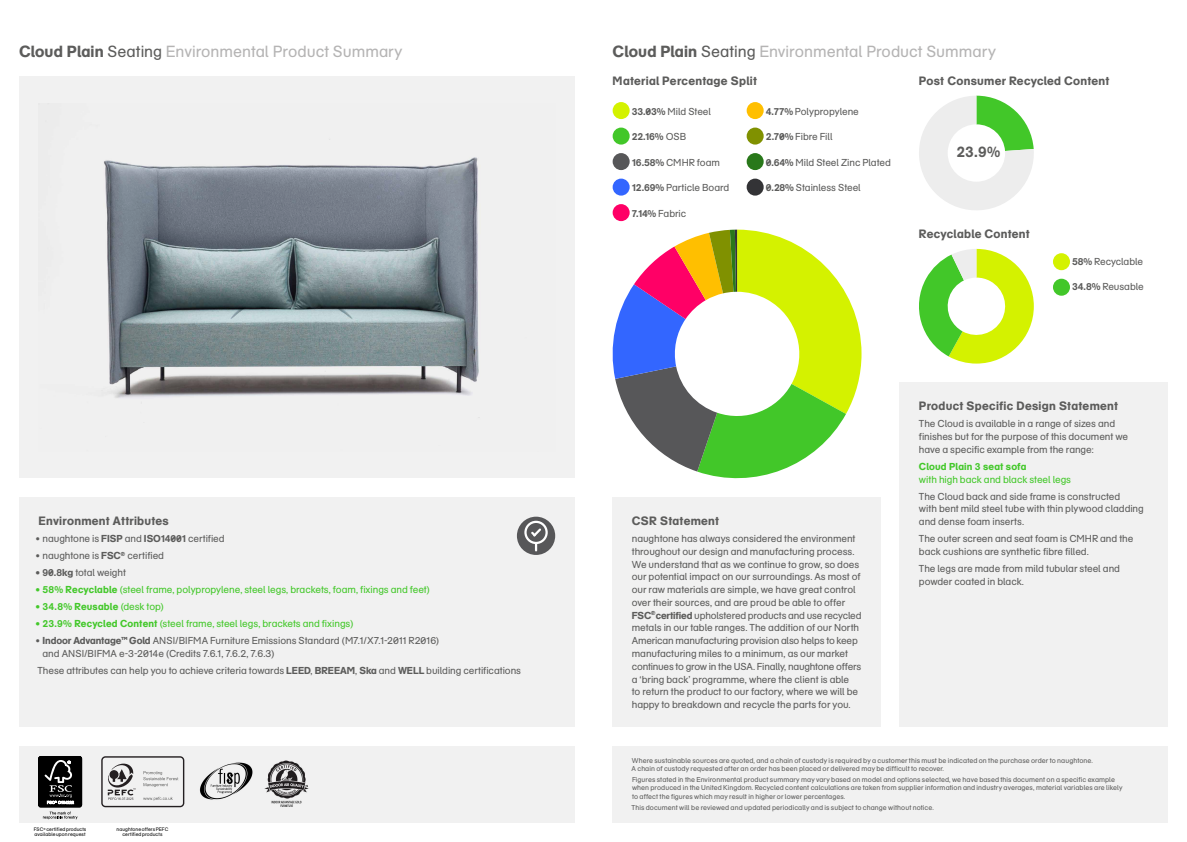
<style>
.page{position:relative;width:1187px;height:842px;background:#fff}
.page>*{position:absolute;margin:0;border:0;box-sizing:border-box;transform-origin:0 0}
.t1{font:16px "Naughtone";color:#b5b4b4}
.t2{font:700 15px "Naughtone";color:#5c5c5b}
.t3{font:700 12px "Naughtone";letter-spacing:.025em;color:#5c5c5b}
.t4{font:10px/12.8px "Naughtone";letter-spacing:-.005em;color:#5c5c5b}
.t5{font:10px "Naughtone";letter-spacing:-.005em;color:#43c82a}
.t6{font:700 10px "Naughtone";letter-spacing:.02em;color:#43c82a}
.t7{font:700 10px "Naughtone";color:#5c5c5b}
.t8{font:7px/8.5px "Naughtone";letter-spacing:.01em;color:#5c5c5b}
.t9{font:5px/5px "Naughtone";letter-spacing:.015em;color:#000}
.s1{font-weight:700;color:#5c5c5b}
.s2{color:#5c5c5b}
.s3{font-size:12px}
.s4{font-weight:700}
.s5{font-weight:700;font-size:12px}
.s6{font-weight:400}
</style>
<div class="page">
<div style="left:19px;top:497px;width:555px;height:230px;background:#f1f1f1"></div>
<div style="left:19px;top:77px;width:555px;height:401px;background:#f1f1f1"></div>
<div style="left:899px;top:383px;width:268px;height:344px;background:#f1f1f1"></div>
<img style="left:104px;top:139px;width:376px;height:279px">
<div style="left:517px;top:517px;width:38px;height:38px;background:#575759;border-radius:50%"></div>
<div style="left:524px;top:521px;width:23px;height:23px;border:2px solid #fff;border-radius:50%"></div>
<svg style="left:529px;top:526px;width:14px;height:24px"></svg>
<div style="left:612px;top:497px;width:268px;height:230px;background:#f1f1f1"></div>
<div style="left:612px;top:746px;width:555px;height:77px;background:#f1f1f1"></div>
<div style="left:612px;top:102px;width:17px;height:17px;background:#d4f200;border-radius:50%"></div>
<div style="left:612px;top:128px;width:17px;height:17px;background:#42c729;border-radius:50%"></div>
<div style="left:612px;top:153px;width:17px;height:17px;background:#575759;border-radius:50%"></div>
<div style="left:1052px;top:253px;width:17px;height:17px;background:#d4f200;border-radius:50%"></div>
<div style="left:1052px;top:279px;width:17px;height:17px;background:#42c729;border-radius:50%"></div>
<div style="left:612px;top:179px;width:17px;height:17px;background:#36f;border-radius:50%"></div>
<div style="left:612px;top:204px;width:17px;height:17px;background:#f06;border-radius:50%"></div>
<div style="left:746px;top:102px;width:17px;height:17px;background:#ffbf00;border-radius:50%"></div>
<div style="left:746px;top:128px;width:17px;height:17px;background:#809100;border-radius:50%"></div>
<div style="left:746px;top:153px;width:17px;height:17px;background:#29781a;border-radius:50%"></div>
<div style="left:746px;top:179px;width:17px;height:17px;background:#333336;border-radius:50%"></div>
<svg style="left:612px;top:230px;width:249px;height:249px"></svg>
<svg style="left:919px;top:96px;width:115px;height:114px"></svg>
<svg style="left:919px;top:249px;width:114px;height:115px"></svg>
<div style="left:19px;top:746px;width:555px;height:77px;background:#f1f1f1"></div>
<img style="left:199px;top:762px;width:54px;height:38px">
<img style="left:264px;top:760px;width:45px;height:47px">
<div style="left:39px;top:756px;width:43px;height:51px;background:#000;border-radius:2px"></div>
<div style="left:38px;top:756px;width:44px;height:51px;border:1px solid #000;border-radius:2px"></div>
<svg style="left:44px;top:760px;width:30px;height:44px"></svg>
<svg style="left:43px;top:812px;width:34px;height:7px"></svg>
<svg style="left:101px;top:756px;width:83px;height:51px"></svg>
<h1 class="t1" style="left:19px;top:42px;width:385px"><span class="s1">Cloud Plain</span> <span class="s2">Seating</span> Environmental Product Summary</h1>
<h1 class="t1" style="left:612px;top:42px;width:385px"><span class="s1">Cloud Plain</span> <span class="s2">Seating</span> Environmental Product Summary</h1>
<p class="t3" style="left:612px;top:74px;width:146px">Material Percentage Split</p>
<p class="t3" style="left:918px;top:74px;width:192px">Post Consumer Recycled Content</p>
<p class="t3" style="left:39px;top:514px;width:132px">Environment Attributes</p>
<p class="t4" style="left:36px;top:532px;width:190px"><span class="s3">•</span> naughtone is <span class="s4">FISP</span> and <span class="s4">ISO14001</span> certified</p>
<p class="t4" style="left:36px;top:549px;width:130px"><span class="s3">•</span> naughtone is <span class="s4">FSC</span><sup>®</sup> certified</p>
<p class="t4" style="left:36px;top:566px;width:92px"><span class="s5">•</span> <span class="s4">90.8kg</span> total weight</p>
<p class="t5" style="left:36px;top:584px;width:395px"><span class="s5">•</span> <span class="s4">58% Recyclable</span> (steel frame, polypropylene, steel legs, brackets, foam, fixings and feet)</p>
<p class="t6" style="left:36px;top:601px;width:129px"><span class="s3">•</span> 34.8% Reusable <span class="s6">(desk top)</span></p>
<p class="t5" style="left:36px;top:618px;width:319px"><span class="s5">•</span> <span class="s4">23.9% Recycled Content</span> (steel frame, steel legs, brackets and fixings)</p>
<p class="t4" style="left:43px;top:634px;width:398px;text-indent:-7px"><span class="s3">•</span> <span class="s4">Indoor Advantage™ Gold</span> ANSI/BIFMA Furniture Emissions Standard (M7.1/X7.1-2011 R2016) and ANSI/BIFMA e-3-2014e (Credits 7.6.1, 7.6.2, 7.6.3)</p>
<p class="t4" style="left:37px;top:664px;width:485px">These attributes can help you to achieve criteria towards <span class="s4">LEED</span>, <span class="s4">BREEAM</span>, <span class="s4">Ska</span> and <span class="s4">WELL</span> building certifications</p>
<p class="t9" style="left:34px;top:827px;width:54px">FSC<sup>®</sup> certified products available upon request</p>
<p class="t9" style="left:117px;top:827px;width:53px;text-align:center">naughtone offers PEFC certified products</p>
<p class="t4" style="left:631px;top:105px;width:81px"><span class="s4">33.03%</span> Mild Steel</p>
<p class="t7" style="left:631px;top:131px;width:56px">22.16% <span class="s6">OSB</span></p>
<p class="t4" style="left:631px;top:156px;width:90px"><span class="s4">16.58%</span> CMHR foam</p>
<p class="t4" style="left:631px;top:182px;width:99px"><span class="s4">12.69%</span> Particle Board</p>
<p class="t4" style="left:631px;top:207px;width:56px"><span class="s4">7.14%</span> Fabric</p>
<p class="t4" style="left:765px;top:105px;width:94px"><span class="s4">4.77%</span> Polypropylene</p>
<p class="t4" style="left:765px;top:131px;width:68px"><span class="s4">2.70%</span> Fibre Fill</p>
<p class="t4" style="left:765px;top:156px;width:126px"><span class="s4">0.64%</span> Mild Steel Zinc Plated</p>
<p class="t4" style="left:765px;top:182px;width:97px"><span class="s4">0.28%</span> Stainless Steel</p>
<h2 class="t2" style="left:956px;top:143px;width:45px">23.9%</h2>
<p class="t3" style="left:918px;top:227px;width:112px">Recyclable Content</p>
<p class="t4" style="left:1071px;top:255px;width:73px"><span class="s4">58%</span> Recyclable</p>
<p class="t4" style="left:1071px;top:280px;width:73px"><span class="s4">34.8%</span> Reusable</p>
<p class="t3" style="left:631px;top:514px;width:89px">CSR Statement</p>
<p class="t4" style="left:631px;top:532px;width:231px">naughtone has always considered the environment throughout our design and manufacturing process.<br>We understand that as we continue to grow, so does our potential impact on our surroundings. As most of our raw materials are simple, we have great control over their sources, and are proud be able to offer <span class="s4">FSC</span><sup>®</sup><span class="s4">certified</span> upholstered products and use recycled metals in our table ranges. The addition of our North American manufacturing provision also helps to keep manufacturing miles to a minimum, as our market continues to grow in the USA. Finally, naughtone offers a ‘bring back’ programme, where the client is able<br>to return the product to our factory, where we will be happy to breakdown and recycle the parts for you.</p>
<p class="t3" style="left:918px;top:399px;width:201px">Product Specific Design Statement</p>
<p class="t4" style="left:918px;top:418px;width:211px">The Cloud is available in a range of sizes and finishes but for the purpose of this document we have a specific example from the range:</p>
<p class="t6" style="left:918px;top:460px;width:109px">Cloud Plain 3 seat sofa</p>
<p class="t5" style="left:918px;top:473px;width:154px">with high back and black steel legs</p>
<p class="t4" style="left:918px;top:490px;width:226px">The Cloud back and side frame is constructed<br>with bent mild steel tube with thin plywood cladding and dense foam inserts.</p>
<p class="t4" style="left:918px;top:532px;width:216px">The outer screen and seat foam is CMHR and the back cushions are synthetic fibre filled.</p>
<p class="t4" style="left:918px;top:562px;width:202px">The legs are made from mild tubular steel and powder coated in black.</p>
<p class="t8" style="left:631px;top:756px;width:463px">Where sustainable sources are quoted, and a chain of custody is required by a customer this must be indicated on the purchase order to naughtone.<br>A chain of custody requested after an order has been placed or delivered may be difficult to recover.</p>
<p class="t8" style="left:632px;top:775px;width:492px">Figures stated in the Environmental product summary may vary based on model and options selected, we have based this document on a specific example when produced in the United Kingdom. Recycled content calculations are taken from supplier information and industry averages, material variables are likely to affect the figures which may result in higher or lower percentages.</p>
<p class="t8" style="left:631px;top:803px;width:304px">This document will be reviewed and updated periodically and is subject to change without notice.</p>
</div>
